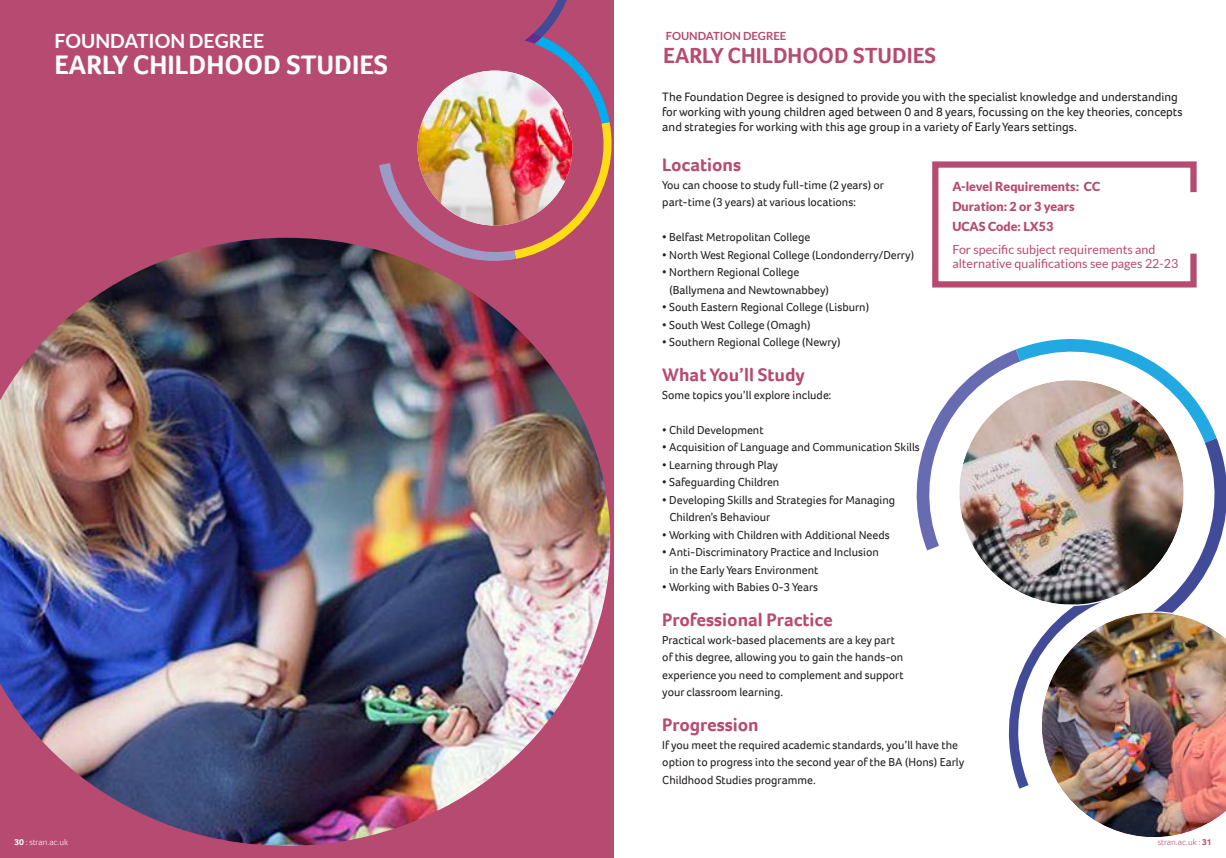
<style>
.page{position:relative;width:1226px;height:858px;background:#fff}
.page>*{position:absolute;margin:0;border:0;box-sizing:border-box;transform-origin:0 0}
.t1{font:700 27.5px "Foco";color:#fff}
.t2{font:700 22.5px "Foco";color:#b74a70}
.t3{font:700 19.62px "Lato";color:#fff}
.t4{font:700 18.75px "Foco";color:#b74a70}
.t5{font:12.5px/15px "Foco";color:#221f1f}
.t6{font:12.5px/13.8px "Lato";color:#b74a70}
.t7{font:900 12.5px/20px "Lato";color:#b74a70}
.t8{font:11.88px/17.5px "Foco";color:#221f1f}
.t9{font:700 11.25px "Lato";color:#b74a70}
.t10{font:300 8.75px "Foco";color:#fff}
.t11{font:300 8.75px "Foco";color:#b74a70}
.s1{font-weight:700}
</style>
<div class="page">
<div style="left:0;top:0;width:614px;height:857px;background:#b74a70"></div>
<img style="left:0;top:238px;width:610px;height:607px">
<svg style="left:932px;top:161px;width:265px;height:127px"></svg>
<svg style="left:379px;top:0;width:233px;height:271px"></svg>
<img style="left:418px;top:71px;width:154px;height:154px;border-radius:50%">
<svg style="left:916px;top:339px;width:310px;height:449px"></svg>
<img style="left:952px;top:373px;width:239px;height:239px">
<img style="left:1035px;top:605px;width:191px;height:232px">
<h3 class="t3" style="left:55px;top:32px;width:211px">FOUNDATION DEGREE</h3>
<h1 class="t1" style="left:55px;top:55px;width:335px">EARLY CHILDHOOD STUDIES</h1>
<p class="t9" style="left:666px;top:31px;width:122px">FOUNDATION DEGREE</p>
<h2 class="t2" style="left:663px;top:47px;width:274px">EARLY CHILDHOOD STUDIES</h2>
<p class="t5" style="left:662px;top:90px;width:522px">The Foundation Degree is designed to provide you with the specialist knowledge and understanding for working with young children aged between 0 and 8 years, focussing on the key theories, concepts and strategies for working with this age group in a variety of Early Years settings.</p>
<h3 class="t4" style="left:662px;top:157px;width:80px">Locations</h3>
<p class="t8" style="left:662px;top:176px;width:223px">You can choose to study full-time (2 years) or part-time (3 years) at various locations:</p>
<p class="t8" style="left:662px;top:229px;width:150px">ï Belfast Metropolitan College</p>
<p class="t8" style="left:662px;top:246px;width:253px">ï North West Regional College (Londonderry/Derry)</p>
<p class="t8" style="left:662px;top:264px;width:139px">ï Northern Regional College</p>
<p class="t8" style="left:669px;top:281px;width:161px">(Ballymena and Newtownabbey)</p>
<p class="t8" style="left:662px;top:299px;width:208px">ï South Eastern Regional College (Lisburn)</p>
<p class="t8" style="left:662px;top:316px;width:150px">ï South West College (Omagh)</p>
<p class="t8" style="left:662px;top:334px;width:180px">ï Southern Regional College (Newry)</p>
<h3 class="t4" style="left:662px;top:367px;width:144px">What You’ll Study</h3>
<p class="t8" style="left:662px;top:386px;width:171px">Some topics you’ll explore include:</p>
<p class="t8" style="left:662px;top:421px;width:103px">ï Child Development</p>
<p class="t8" style="left:662px;top:439px;width:259px">ï Acquisition of Language and Communication Skills</p>
<p class="t8" style="left:662px;top:456px;width:117px">ï Learning through Play</p>
<p class="t8" style="left:662px;top:474px;width:119px">ï Safeguarding Children</p>
<p class="t8" style="left:662px;top:491px;width:234px">ï Developing Skills and Strategies for Managing</p>
<p class="t8" style="left:669px;top:509px;width:102px">Children’s Behaviour</p>
<p class="t8" style="left:662px;top:526px;width:229px">ï Working with Children with Additional Needs</p>
<p class="t8" style="left:662px;top:544px;width:218px">ï Anti-Discriminatory Practice and Inclusion</p>
<p class="t8" style="left:669px;top:561px;width:150px">in the Early Years Environment</p>
<p class="t8" style="left:662px;top:579px;width:157px">ï Working with Babies 0-3 Years</p>
<h3 class="t4" style="left:662px;top:612px;width:172px">Professional Practice</h3>
<p class="t8" style="left:662px;top:631px;width:243px">Practical work-based placements are a key part of this degree, allowing you to gain the hands-on experience you need to complement and support your classroom learning.</p>
<h3 class="t4" style="left:662px;top:717px;width:98px">Progression</h3>
<p class="t8" style="left:662px;top:736px;width:303px">If you meet the required academic standards, you’ll have the option to progress into the second year of the BA (Hons) Early<br>Childhood Studies programme.</p>
<p class="t7" style="left:952px;top:177px;width:150px">A-level Requirements: CC<br>Duration: 2 or 3 years<br>UCAS Code: LX53</p>
<p class="t6" style="left:952px;top:244px;width:227px">For specific subject requirements and alternative qualifications see pages 22-23</p>
<p class="t10" style="left:14px;top:836px;width:56px"><span class="s1">30</span> : stran.ac.uk</p>
<p class="t11" style="left:1158px;top:836px;width:55px">stran.ac.uk : <span class="s1">31</span></p>
</div>
